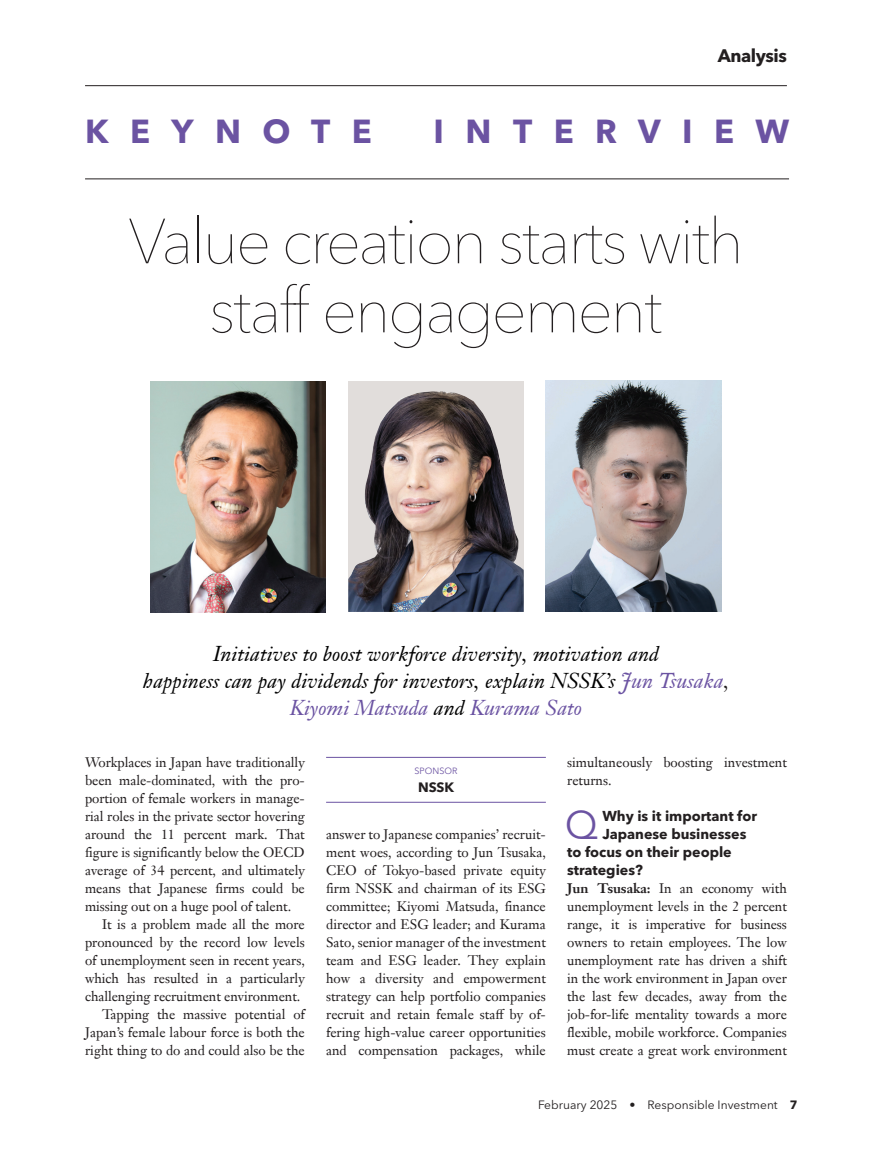
<style>
.page{position:relative;width:872px;height:1149px;background:#fff}
.page>*{position:absolute;margin:0;border:0;box-sizing:border-box;transform-origin:0 0}
.A_Headline_42_46_centred{font:200 63px/69px "Avenir Next LT Pro";letter-spacing:-.04em;color:#231f20;text-align:center}
.E_Analysis_Q_A_Question{font:39.6px "Avenir Next LT Pro";color:#6b53a2}
.Keynote_Expert_RT_Page_Header{font:700 33px "Avenir Next LT Pro";letter-spacing:.65em;color:#6b53a2}
.D_Standfirst_italic_centred{font:italic 21px "Janson Text LT Pro";letter-spacing:.005em;color:#000}
.D_Standfirst_italic_centred-2{font:italic 21px "Janson Text LT Pro";letter-spacing:.005em;color:#6b53a2}
.t1{font:700 18px "Avenir Next LT Pro";letter-spacing:-.025em;color:#231f20}
.E_Analysis_Q_A_Question-2{font:700 14.25px "Avenir Next LT Pro";color:#231f20}
.G__Analysis_Body_Indent{font:13.5px/18px "Janson Text LT Pro";color:#231f20;text-align:justify}
.F_Analysis_Body_NO_indent{font:13.5px/18px "Janson Text LT Pro";letter-spacing:-.005em;color:#231f20;text-align:justify}
.S1_Sponsor_CompanyName{font:700 13.5px "Avenir Next LT Pro";color:#231f20}
.Folio_Date__Publication__No__RIGHT{font:12px "Avenir Next LT Pro";color:#231f20}
.S_Sponsor_Label{font:9px "Avenir Next LT Pro";color:#6b53a2}
.s1{color:#6b53a2}
.s2{color:#231f20}
.s3{color:#000}
.s4{font-weight:700}
</style>
<div class="page">
<hr style="left:85px;top:85px;width:702px;height:1px;background:#231f20">
<hr style="left:326px;top:756px;width:220px;height:1px;background:#6b53a2">
<hr style="left:326px;top:801px;width:220px;height:1px;background:#6b53a2">
<div style="left:348px;top:381px;width:176px;height:230px;background:#e1dddb"></div>
<img style="left:348px;top:391px;width:176px;height:220px">
<img style="left:150px;top:381px;width:175px;height:231px">
<img style="left:546px;top:381px;width:175px;height:230px">
<hr style="left:85px;top:178px;width:704px;height:1px;background:#231f20">
<h3 class="t1" style="left:717px;top:45px;width:71px">Analysis</h3>
<p class="Keynote_Expert_RT_Page_Header" style="left:85px;top:111px;width:288px">KEYNOTE</p>
<p class="Keynote_Expert_RT_Page_Header" style="left:433px;top:111px;width:357px">INTERVIEW</p>
<p class="A_Headline_42_46_centred" style="left:128px;top:207px;width:617px">Value creation starts with staff engagement</p>
<p class="D_Standfirst_italic_centred" style="left:213px;top:640px;width:447px">Initiatives to boost workforce diversity, motivation and</p>
<p class="D_Standfirst_italic_centred" style="left:143px;top:667px;width:588px">happiness can pay dividends for investors, explain NSSK’s <span class="s1">Jun Tsusaka</span><span class="s2">,</span></p>
<p class="D_Standfirst_italic_centred-2" style="left:290px;top:694px;width:294px">Kiyomi Matsuda <span class="s3">and</span> Kurama Sato</p>
<p class="F_Analysis_Body_NO_indent" style="left:85px;top:752px;width:221px">Workplaces in Japan have traditionally been male-dominated, with the pro&shy;portion of female workers in manage&shy;rial roles in the private sector hovering around the 11 percent mark. That figure is significantly below the OECD average of 34 percent, and ultimately means that Japanese firms could be missing out on a huge pool of talent.</p>
<p class="G__Analysis_Body_Indent" style="left:85px;top:914px;width:221px;text-indent:17px">It is a problem made all the more pronounced by the record low levels of unemployment seen in recent years, which has resulted in a particularly challenging recruitment environment.</p>
<p class="G__Analysis_Body_Indent" style="left:85px;top:1004px;width:221px;text-indent:17px">Tapping the massive potential of Japan’s female labour force is both the right thing to do and could also be the</p>
<p class="G__Analysis_Body_Indent" style="left:567px;top:752px;width:221px">simultaneously boosting investment returns.</p>
<p class="E_Analysis_Q_A_Question" style="left:565px;top:800px;width:35px">Q</p>
<p class="E_Analysis_Q_A_Question-2" style="left:602px;top:806px;width:156px">Why is it important for</p>
<p class="S_Sponsor_Label" style="left:414px;top:765px;width:44px">SPONSOR</p>
<p class="S1_Sponsor_CompanyName" style="left:418px;top:778px;width:38px">NSSK</p>
<p class="E_Analysis_Q_A_Question-2" style="left:602px;top:824px;width:146px">Japanese businesses</p>
<p class="E_Analysis_Q_A_Question-2" style="left:567px;top:842px;width:166px">to focus on their people</p>
<p class="E_Analysis_Q_A_Question-2" style="left:567px;top:860px;width:77px">strategies?</p>
<p class="F_Analysis_Body_NO_indent" style="left:567px;top:878px;width:221px"><span class="s4">Jun Tsusaka:</span> In an economy with unemployment levels in the 2 percent range, it is imperative for business owners to retain employees. The low unemployment rate has driven a shift in the work environment in Japan over the last few decades, away from the job-for-life mentality towards a more flexible, mobile workforce. Companies must create a great work environment</p>
<p class="G__Analysis_Body_Indent" style="left:326px;top:824px;width:221px">answer to Japanese companies’ recruit&shy;ment woes, according to Jun Tsusaka, CEO of Tokyo-based private equity firm NSSK and chairman of its ESG committee; Kiyomi Matsuda, finance director and ESG leader; and Kurama Sato, senior manager of the investment team and ESG leader. They explain how a diversity and empowerment strategy can help portfolio companies recruit and retain female staff by of&shy;fering high-value career opportunities and compensation packages, while</p>
<p class="Folio_Date__Publication__No__RIGHT" style="left:538px;top:1097px;width:261px">February 2025 • Responsible Investment <span class="s4">7</span></p>
</div>
